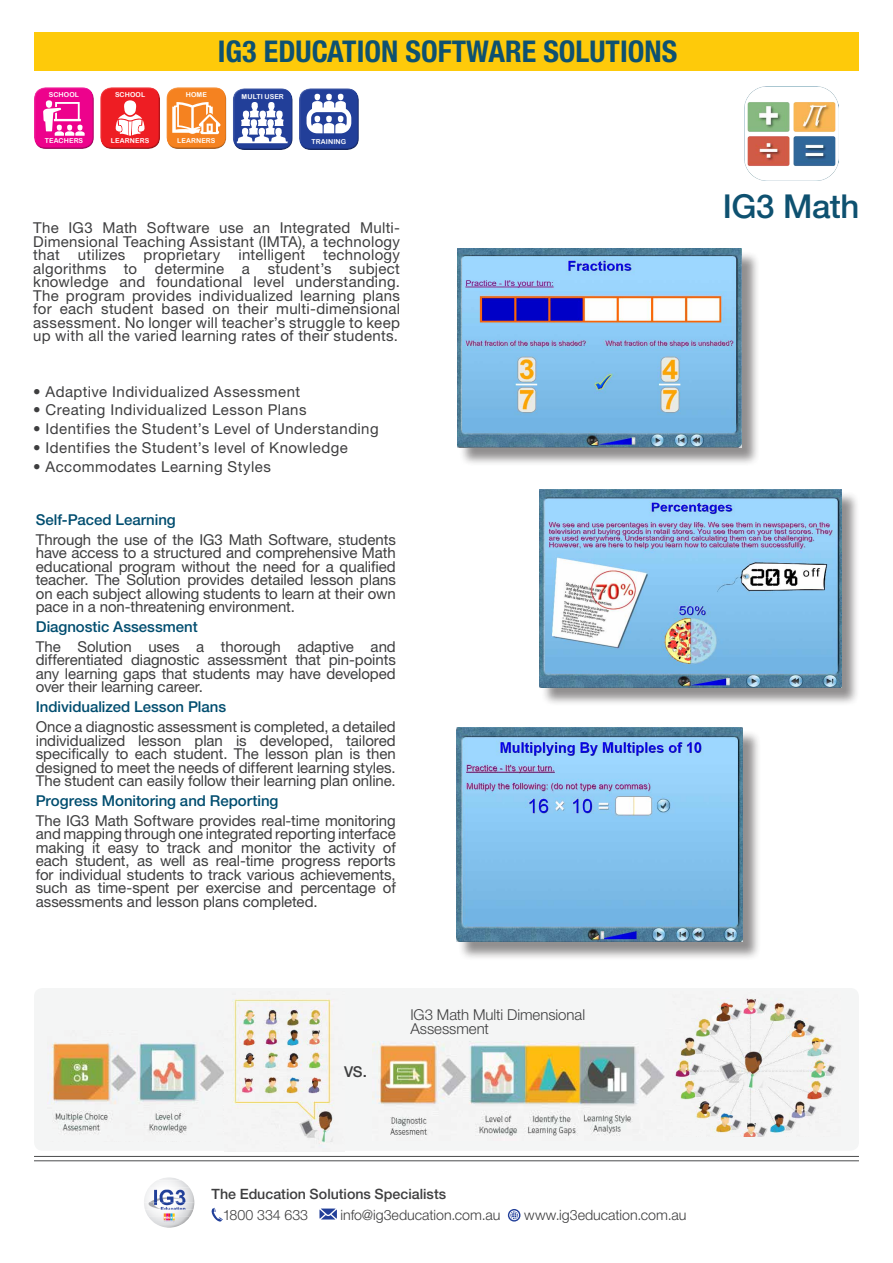
<style>
.page{position:relative;width:893px;height:1263px;background:#fff}
.page>*{position:absolute;margin:0;border:0;box-sizing:border-box;transform-origin:0 0}
.t1{font:500 33px "Helvetica Neue LT Pro";letter-spacing:-.015em;color:#0e5170}
.t2{font:700 condensed 30px "Helvetica Neue LT Pro";color:#0e5170}
.t3{font:15px/13.5px "Helvetica Neue LT Pro";letter-spacing:.015em;color:#3e3e3f;text-align:justify}
.t4{font:500 15px "Helvetica Neue LT Pro";letter-spacing:-.005em;color:#014d6f}
.t5{font:300 15px/13.5px "Helvetica Neue LT Pro";letter-spacing:-.005em;color:#3e3e3f}
.t6{font:500 15px "Helvetica Neue LT Pro";color:#3e3e3f}
.t7{font:300 14.25px "Helvetica Neue LT Pro";color:#3e3e3f}
.t8{font:500 14.25px "Helvetica Neue LT Pro";color:#3e3e3f}
.t9{font:6.75px "Arial Rounded MT Bold";letter-spacing:.015em;color:#fff}
</style>
<div class="page">
<img style="left:744px;top:86px;width:94px;height:94px">
<div style="left:33px;top:86px;width:61px;height:58px;background:#fff;opacity:.45"></div>
<div style="left:34px;top:90px;width:62px;height:61px;background:#231f20;opacity:.45"></div>
<svg style="left:43px;top:100px;width:42px;height:36px"></svg>
<div style="left:99px;top:86px;width:61px;height:58px;background:#fff;opacity:.45"></div>
<div style="left:100px;top:90px;width:62px;height:61px;background:#231f20;opacity:.45"></div>
<svg style="left:115px;top:100px;width:30px;height:36px"></svg>
<div style="left:165px;top:86px;width:61px;height:58px;background:#fff;opacity:.45"></div>
<div style="left:166px;top:90px;width:62px;height:61px;background:#231f20;opacity:.45"></div>
<svg style="left:172px;top:102px;width:48px;height:32px"></svg>
<div style="left:231px;top:87px;width:62px;height:58px;background:#fff;opacity:.45"></div>
<div style="left:233px;top:91px;width:61px;height:61px;background:#231f20;opacity:.45"></div>
<svg style="left:237px;top:101px;width:51px;height:42px"></svg>
<div style="left:298px;top:87px;width:61px;height:58px;background:#fff;opacity:.45"></div>
<div style="left:299px;top:91px;width:62px;height:61px;background:#231f20;opacity:.45"></div>
<svg style="left:307px;top:94px;width:44px;height:39px"></svg>
<div style="left:34px;top:988px;width:825px;height:163px;background:#f4f5f5;border-radius:9px"></div>
<img style="left:372px;top:1042px;width:293px;height:94px">
<img style="left:675px;top:998px;width:161px;height:138px">
<img style="left:48px;top:1042px;width:176px;height:93px">
<img style="left:232px;top:999px;width:102px;height:145px">
<svg style="left:211px;top:1208px;width:12px;height:14px"></svg>
<svg style="left:319px;top:1208px;width:18px;height:11px"></svg>
<svg style="left:508px;top:1209px;width:12px;height:12px"></svg>
<img style="left:159px;top:1177px;width:20px;height:3px">
<img style="left:149px;top:1180px;width:41px;height:8px">
<img style="left:144px;top:1188px;width:50px;height:29px">
<img style="left:149px;top:1217px;width:41px;height:7px">
<img style="left:157px;top:1224px;width:25px;height:4px">
<div style="left:34px;top:32px;width:825px;height:38px;background:#feca0a"></div>
<hr style="left:34px;top:1156px;width:825px;height:1px;background:#4b4c4d">
<hr style="left:34px;top:1160px;width:825px;height:1px;background:#4b4c4d">
<div style="left:459px;top:251px;width:301px;height:216px;background:#231f20;opacity:.5"></div>
<img style="left:457px;top:249px;width:284px;height:199px">
<div style="left:541px;top:491px;width:319px;height:216px;background:#231f20;opacity:.5"></div>
<img style="left:539px;top:489px;width:302px;height:199px">
<div style="left:458px;top:730px;width:304px;height:231px;background:#231f20;opacity:.5"></div>
<img style="left:456px;top:728px;width:287px;height:214px">
<p class="t9" style="left:49px;top:90px;width:32px">SCHOOL</p>
<p class="t9" style="left:45px;top:137px;width:40px">TEACHERS</p>
<p class="t9" style="left:115px;top:90px;width:32px">SCHOOL</p>
<p class="t9" style="left:111px;top:137px;width:40px">LEARNERS</p>
<p class="t9" style="left:186px;top:90px;width:23px">HOME</p>
<h2 class="t2" style="left:218px;top:33px;width:461px">IG3 EDUCATION SOFTWARE SOLUTIONS</h2>
<p class="t9" style="left:242px;top:92px;width:44px">MULTI USER</p>
<p class="t9" style="left:177px;top:137px;width:40px">LEARNERS</p>
<p class="t9" style="left:312px;top:138px;width:36px">TRAINING</p>
<p class="t3" style="left:33px;top:221px;width:368px">The IG3 Math Software use an Integrated Multi-Dimensional Teaching Assistant (IMTA), a technology that utilizes proprietary intelligent technology algorithms to determine a student’s subject knowledge and foundational level understanding.<br>The program provides individualized learning plans for each student based on their multi-dimensional assessment. No longer will teacher’s struggle to keep up with all the varied learning rates of their students.</p>
<p class="t3" style="left:33px;top:384px;width:269px">• Adaptive Individualized Assessment</p>
<p class="t3" style="left:33px;top:403px;width:275px">• Creating Individualized Lesson Plans</p>
<p class="t3" style="left:33px;top:422px;width:347px">• Identifies the Student’s Level of Understanding</p>
<p class="t3" style="left:33px;top:441px;width:316px">• Identifies the Student’s level of Knowledge</p>
<p class="t3" style="left:33px;top:459px;width:239px">• Accommodates Learning Styles</p>
<p class="t4" style="left:36px;top:510px;width:141px">Self-Paced Learning</p>
<p class="t3" style="left:36px;top:532px;width:362px">Through the use of the IG3 Math Software, students have access to a structured and comprehensive Math educational program without the need for a qualified teacher. The Solution provides detailed lesson plans on each subject allowing students to learn at their own pace in a non-threatening environment.</p>
<p class="t4" style="left:36px;top:618px;width:163px">Diagnostic Assessment</p>
<p class="t3" style="left:36px;top:640px;width:362px">The Solution uses a thorough adaptive and differentiated diagnostic assessment that pin-points any learning gaps that students may have developed over their learning career.</p>
<p class="t4" style="left:36px;top:698px;width:192px">Individualized Lesson Plans</p>
<p class="t3" style="left:36px;top:720px;width:362px">Once a diagnostic assessment is completed, a detailed individualized lesson plan is developed, tailored specifically to each student. The lesson plan is then designed to meet the needs of different learning styles.<br>The student can easily follow their learning plan online.</p>
<p class="t4" style="left:36px;top:792px;width:244px">Progress Monitoring and Reporting</p>
<p class="t3" style="left:36px;top:814px;width:362px">The IG3 Math Software provides real-time monitoring and mapping through one integrated reporting interface making it easy to track and monitor the activity of each student, as well as real-time progress reports for individual students to track various achievements, such as time-spent per exercise and percentage of assessments and lesson plans completed.</p>
<p class="t6" style="left:344px;top:1062px;width:24px">VS.</p>
<p class="t5" style="left:410px;top:1008px;width:176px">IG3 Math Multi Dimensional<br>Assessment</p>
<h1 class="t1" style="left:723px;top:186px;width:138px">IG3 Math</h1>
<p class="t8" style="left:212px;top:1185px;width:236px">The Education Solutions Specialists</p>
<p class="t7" style="left:223px;top:1206px;width:87px">1800 334 633</p>
<p class="t7" style="left:341px;top:1206px;width:161px">info@ig3education.com.au</p>
<p class="t7" style="left:524px;top:1206px;width:164px">www.ig3education.com.au</p>
</div>
